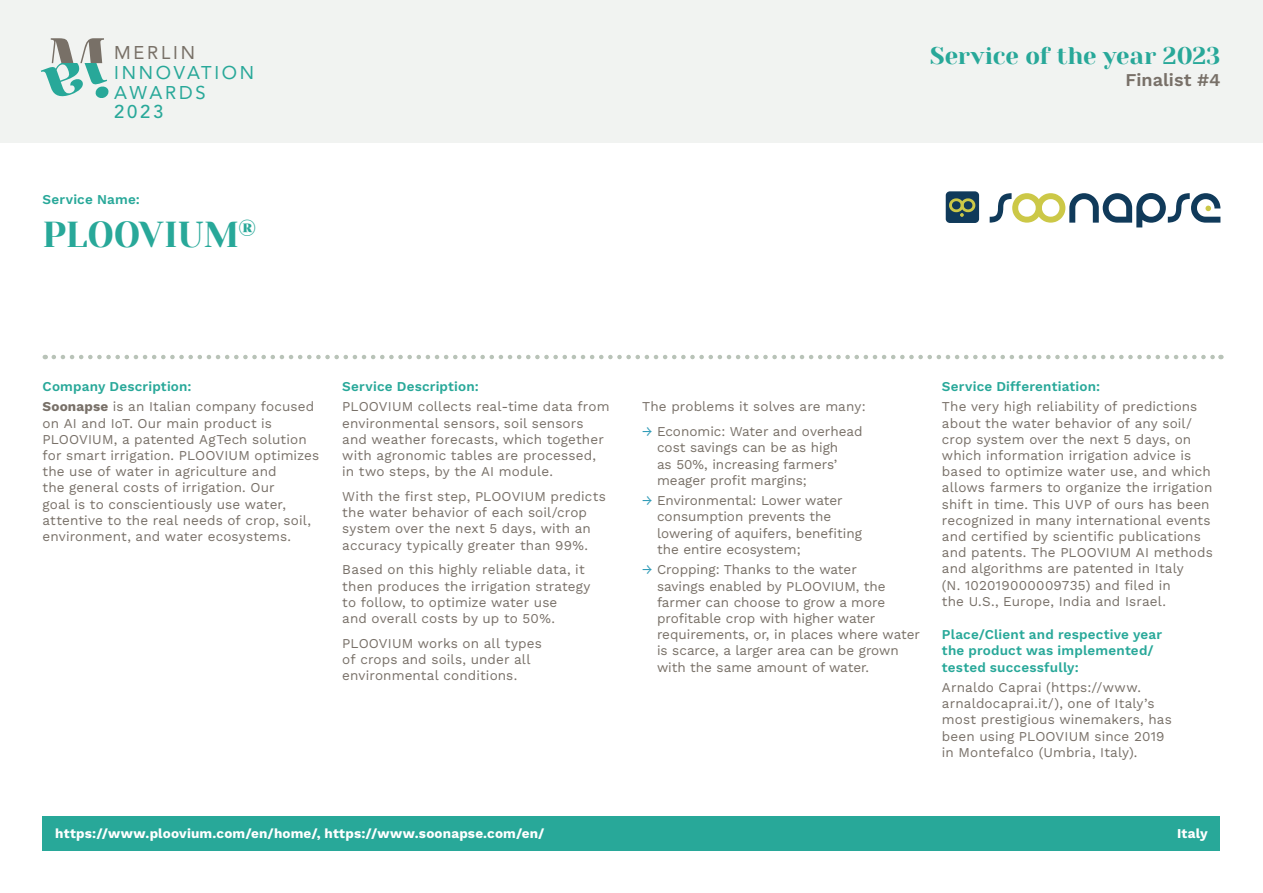
<style>
.page{position:relative;width:1263px;height:893px;background:#fff}
.page>*{position:absolute;margin:0;border:0;box-sizing:border-box;transform-origin:0 0}
.t1{font:36px "Yeseva One";letter-spacing:-.005em;color:#28a899}
.t2{font:24px "Yeseva One";letter-spacing:-.005em;color:#28a899}
.t3{font:18.3px/19.6px "Avenir LT Std";letter-spacing:.15em;color:#28a899}
.t4{font:18.3px "Avenir LT Std";letter-spacing:.15em;color:#787067}
.t5{font:500 18.3px "Avenir LT Std";color:#28a899}
.t6{font:600 18px "Work Sans";color:#787068}
.t7{font:13.5px/16.2px "Work Sans";letter-spacing:.01em;color:#787068}
.t8{font:13.5px/16.2px "Work Sans";color:#787067}
.t9{font:600 13.5px/16.2px "Work Sans";letter-spacing:.015em;color:#28a899}
.t10{font:700 13.5px "Work Sans";letter-spacing:.01em;color:#fff}
.s1{font-weight:600;color:#28a899}
.s2{font-weight:700}
.s3{color:#319cb8}
</style>
<div class="page">
<div style="left:0;top:0;width:1263px;height:142px;background:#f1f3f1"></div>
<svg style="left:54px;top:355px;width:1167px;height:4px"></svg>
<div style="left:43px;top:816px;width:1177px;height:34px;background:#28a899"></div>
<svg style="left:990px;top:193px;width:230px;height:34px"></svg>
<div style="left:946px;top:191px;width:33px;height:32px;background:#103a5a;border-radius:4px"></div>
<svg style="left:949px;top:198px;width:26px;height:19px"></svg>
<svg style="left:50px;top:38px;width:54px;height:26px"></svg>
<h3 class="t4" style="left:114px;top:42px;width:82px">MERLIN</h3>
<h3 class="t3" style="left:114px;top:63px;width:142px">INNOVATION<br>AWARDS</h3>
<h3 class="t5" style="left:114px;top:102px;width:51px">2023</h3>
<p class="t9" style="left:43px;top:191px;width:99px">Service Name:</p>
<h1 class="t1" style="left:43px;top:208px;width:215px">PLOOVIUM<sup>®</sup></h1>
<h2 class="t2" style="left:930px;top:39px;width:292px">Service of the year 2023</h2>
<h3 class="t6" style="left:1125px;top:66px;width:96px">Finalist #4</h3>
<p class="t7" style="left:43px;top:376px;width:273px;line-height:20.4px"><span class="s1">Company Description:<br></span><span class="s2">Soonapse</span> is an Italian company focused</p>
<p class="t7" style="left:43px;top:414px;width:278px">on AI and IoT. Our main product is PLOOVIUM, a patented AgTech solution for smart irrigation. PLOOVIUM optimizes the use of water in agriculture and<br>the general costs of irrigation. Our<br>goal is to conscientiously use water, attentive to the real needs of crop, soil, environment, and water ecosystems.</p>
<p class="t9" style="left:342px;top:378px;width:138px">Service Description:</p>
<p class="t7" style="left:342px;top:398px;width:269px">PLOOVIUM collects real-time data from environmental sensors, soil sensors and weather forecasts, which together with agronomic tables are processed, in two steps, by the AI module.</p>
<p class="t7" style="left:342px;top:488px;width:265px">With the first step, PLOOVIUM predicts the water behavior of each soil/crop system over the next 5 days, with an accuracy typically greater than 99%.</p>
<p class="t7" style="left:342px;top:561px;width:250px">Based on this highly reliable data, it then produces the irrigation strategy to follow, to optimize water use<br>and overall costs by up to 50%.</p>
<p class="t7" style="left:342px;top:634px;width:201px">PLOOVIUM works on all types of crops and soils, under all environmental conditions.</p>
<p class="t7" style="left:642px;top:398px;width:225px">The problems it solves are many:</p>
<p class="t8" style="left:657px;top:423px;width:207px;text-indent:-15px"><span class="s3">→</span> Economic: Water and overhead cost savings can be as high<br>as 50%, increasing farmers’ meager profit margins;</p>
<p class="t8" style="left:657px;top:492px;width:206px;text-indent:-15px"><span class="s3">→</span> Environmental: Lower water consumption prevents the lowering of aquifers, benefiting the entire ecosystem;</p>
<p class="t8" style="left:657px;top:561px;width:264px;text-indent:-15px"><span class="s3">→</span> Cropping: Thanks to the water<br>savings enabled by PLOOVIUM, the farmer can choose to grow a more profitable crop with higher water requirements, or, in places where water is scarce, a larger area can be grown with the same amount of water.</p>
<p class="t9" style="left:942px;top:378px;width:160px">Service Differentiation:</p>
<p class="t7" style="left:942px;top:398px;width:272px">The very high reliability of predictions about the water behavior of any soil/ crop system over the next 5 days, on which information irrigation advice is based to optimize water use, and which allows farmers to organize the irrigation shift in time. This UVP of ours has been recognized in many international events and certified by scientific publications and patents. The PLOOVIUM AI methods and algorithms are patented in Italy<br>(N. 102019000009735) and filed in<br>the U.S., Europe, India and Israel.</p>
<p class="t9" style="left:942px;top:626px;width:222px">Place/Client and respective year the product was implemented/ tested successfully:</p>
<p class="t7" style="left:942px;top:679px;width:231px">Arnaldo Caprai (https://www. arnaldocaprai.it/), one of Italy’s most prestigious winemakers, has been using PLOOVIUM since 2019 in Montefalco (Umbria, Italy).</p>
<p class="t10" style="left:55px;top:823px;width:491px">https://www.ploovium.com/en/home/, https://www.soonapse.com/en/</p>
<p class="t10" style="left:1177px;top:823px;width:32px">Italy</p>
</div>
